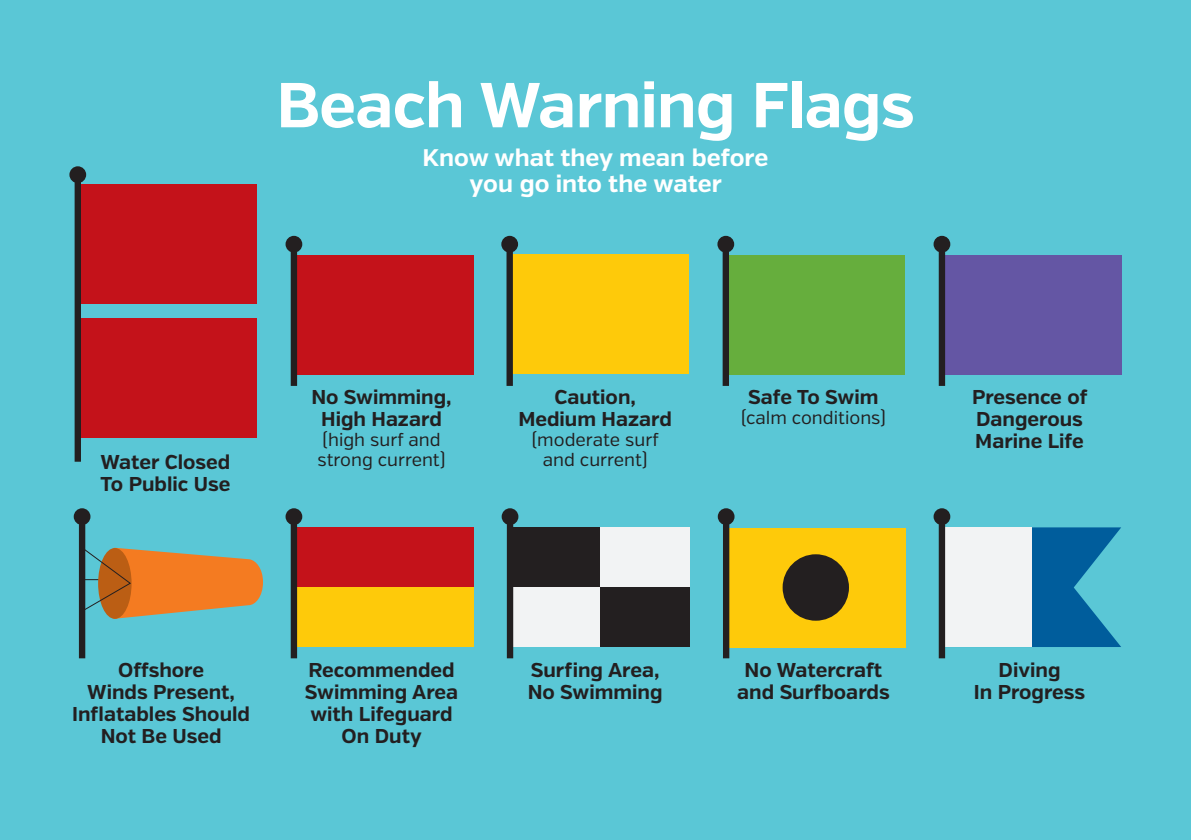
<style>
.page{position:relative;width:1191px;height:840px;background:#fff}
.page>*{position:absolute;margin:0;border:0;box-sizing:border-box;transform-origin:0 0}
.t1{font:700 63.2px "Verb";letter-spacing:-.01em;color:#fff}
.t2{font:700 24px/26px "Verb";color:#fff;text-align:center}
.t3{font:700 20px/22px "Verb";color:#231f20;text-align:center}
.t4{font:18px/20px "Verb";color:#231f20}
</style>
<div class="page">
<div style="left:0;top:0;width:1191px;height:839px;background:#5ac7d6"></div>
<div style="left:78px;top:318px;width:179px;height:119px;background:#c4121a"></div>
<div style="left:78px;top:184px;width:179px;height:119px;background:#c4121a"></div>
<div style="left:75px;top:174px;width:6px;height:287px;background:#231f20"></div>
<div style="left:69px;top:166px;width:17px;height:17px;background:#231f20;border-radius:50%"></div>
<div style="left:510px;top:526px;width:179px;height:120px;background:#f2f3f4"></div>
<div style="left:510px;top:526px;width:89px;height:60px;background:#231f20"></div>
<div style="left:599px;top:586px;width:90px;height:60px;background:#231f20"></div>
<div style="left:507px;top:516px;width:6px;height:142px;background:#231f20"></div>
<div style="left:501px;top:508px;width:17px;height:16px;background:#231f20;border-radius:50%"></div>
<div style="left:726px;top:255px;width:179px;height:119px;background:#66ae3d"></div>
<div style="left:722px;top:244px;width:7px;height:141px;background:#231f20"></div>
<div style="left:717px;top:236px;width:17px;height:16px;background:#231f20;border-radius:50%"></div>
<svg style="left:1031px;top:527px;width:90px;height:119px"></svg>
<div style="left:942px;top:527px;width:89px;height:119px;background:#f2f3f4"></div>
<div style="left:938px;top:516px;width:7px;height:142px;background:#231f20"></div>
<div style="left:933px;top:508px;width:17px;height:16px;background:#231f20;border-radius:50%"></div>
<div style="left:726px;top:527px;width:179px;height:120px;background:#feca0a"></div>
<div style="left:782px;top:554px;width:67px;height:66px;background:#231f20;border-radius:50%"></div>
<div style="left:723px;top:516px;width:6px;height:142px;background:#231f20"></div>
<div style="left:718px;top:508px;width:16px;height:16px;background:#231f20;border-radius:50%"></div>
<div style="left:942px;top:255px;width:179px;height:119px;background:#6456a4"></div>
<div style="left:938px;top:244px;width:7px;height:141px;background:#231f20"></div>
<div style="left:933px;top:236px;width:17px;height:16px;background:#231f20;border-radius:50%"></div>
<div style="left:510px;top:254px;width:179px;height:120px;background:#feca0a"></div>
<div style="left:506px;top:244px;width:7px;height:141px;background:#231f20"></div>
<div style="left:501px;top:236px;width:17px;height:16px;background:#231f20;border-radius:50%"></div>
<div style="left:294px;top:255px;width:179px;height:119px;background:#c4121a"></div>
<div style="left:291px;top:244px;width:6px;height:141px;background:#231f20"></div>
<div style="left:285px;top:236px;width:17px;height:16px;background:#231f20;border-radius:50%"></div>
<div style="left:294px;top:526px;width:179px;height:120px;background:#feca0a"></div>
<div style="left:294px;top:526px;width:179px;height:60px;background:#c4121a"></div>
<div style="left:291px;top:516px;width:6px;height:142px;background:#231f20"></div>
<div style="left:285px;top:508px;width:17px;height:16px;background:#231f20;border-radius:50%"></div>
<div style="left:79px;top:516px;width:6px;height:142px;background:#231f20"></div>
<div style="left:74px;top:508px;width:16px;height:16px;background:#231f20;border-radius:50%"></div>
<svg style="left:85px;top:546px;width:178px;height:72px"></svg>
<h1 class="t1" style="left:276px;top:67px;width:639px">Beach Warning Flags</h1>
<p class="t2" style="left:422px;top:145px;width:347px">Know what they mean before you go into the water</p>
<p class="t3" style="left:100px;top:451px;width:131px;text-align:left">Water Closed<br>To Public Use</p>
<p class="t3" style="left:311px;top:386px;width:142px">No Swimming,<br>High Hazard</p>
<p class="t4" style="left:317px;top:430px;width:129px">(high surf and strong current)</p>
<p class="t3" style="left:518px;top:386px;width:155px">Caution,<br>Medium Hazard</p>
<p class="t4" style="left:532px;top:430px;width:128px;text-align:center">(moderate surf and current)</p>
<p class="t3" style="left:748px;top:386px;width:132px">Safe To Swim</p>
<p class="t4" style="left:741px;top:408px;width:146px">(calm conditions)</p>
<p class="t3" style="left:72px;top:659px;width:179px">Offshore<br>Winds Present,<br>Inflatables Should<br>Not Be Used</p>
<p class="t3" style="left:305px;top:659px;width:155px">Recommended<br>Swimming Area with Lifeguard<br>On Duty</p>
<p class="t3" style="left:528px;top:659px;width:136px;text-align:left">Surfing Area,<br>No Swimming</p>
<p class="t3" style="left:737px;top:659px;width:154px">No Watercraft and Surfboards</p>
<p class="t3" style="left:972px;top:386px;width:117px;text-align:left">Presence of<br>Dangerous<br>Marine Life</p>
<p class="t3" style="left:973px;top:659px;width:113px">Diving<br>In Progress</p>
</div>
